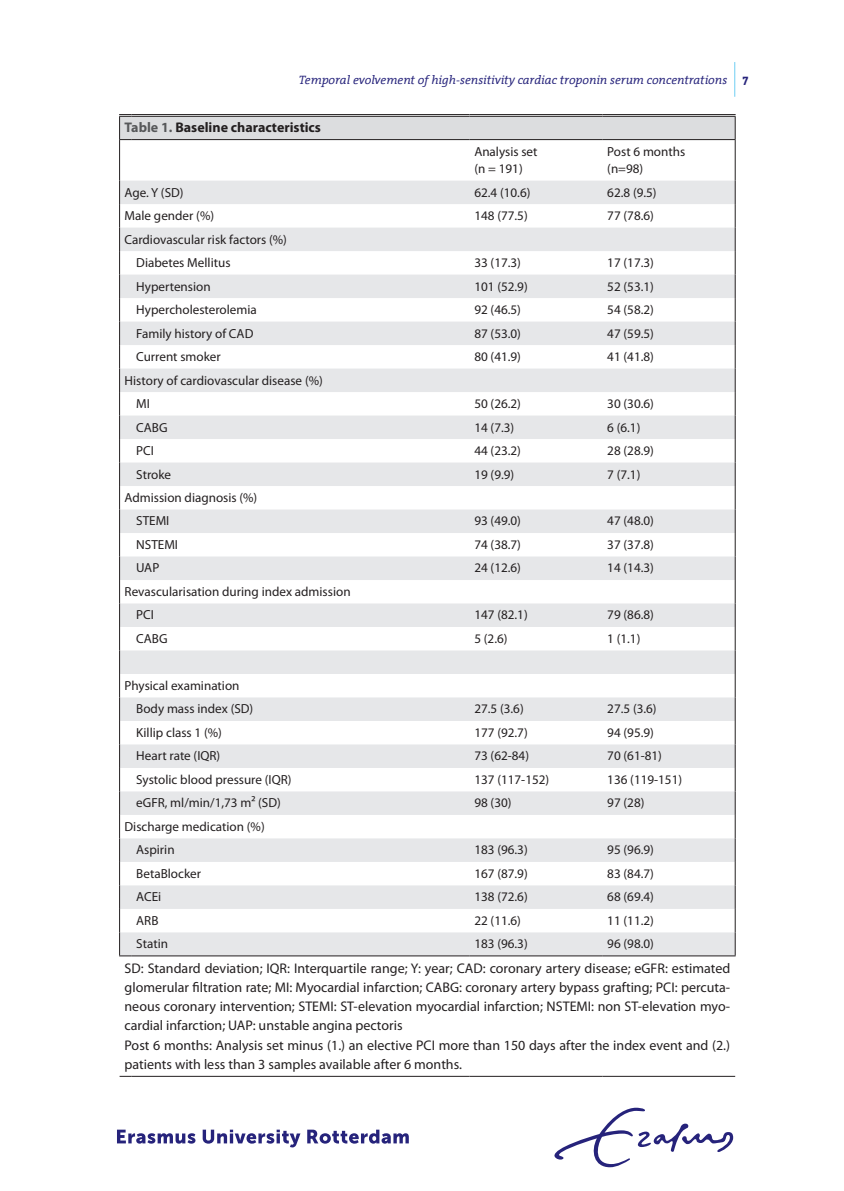
<style>
.page{position:relative;width:844px;height:1191px;background:#fff}
.page>*{position:absolute;margin:0;border:0;box-sizing:border-box;transform-origin:0 0}
.t1{font:14px/19.2px "Myriad Pro";color:#231f20}
.t2{font:700 14px "Myriad Pro";color:#231f20}
.t3{font:13.12px/23.4px "Myriad Pro";color:#231f20}
.t4{font:italic 12.25px "The Serif Office";color:#26237b}
.s1{font-weight:700;font-style:normal}
.s2{color:#57585a}
</style>
<div class="page">
<div style="left:119px;top:115px;width:616px;height:25px;background:#dcdddf"></div>
<svg style="left:131px;top:181px;width:603px;height:774px;fill:#e6e7e9"></svg>
<hr style="left:131px;top:114px;width:338px;height:3px;background:#fff">
<hr style="left:469px;top:114px;width:133px;height:3px;background:#fff">
<hr style="left:602px;top:114px;width:133px;height:3px;background:#fff">
<hr style="left:131px;top:114px;width:338px;height:1px;background:#231f20">
<hr style="left:131px;top:116px;width:338px;height:1px;background:#231f20">
<hr style="left:469px;top:114px;width:133px;height:1px;background:#231f20">
<hr style="left:469px;top:116px;width:133px;height:1px;background:#231f20">
<hr style="left:602px;top:114px;width:133px;height:1px;background:#231f20">
<hr style="left:602px;top:116px;width:133px;height:1px;background:#231f20">
<hr style="left:131px;top:139px;width:338px;height:1px;background:#231f20">
<hr style="left:469px;top:139px;width:133px;height:1px;background:#231f20">
<hr style="left:602px;top:139px;width:133px;height:1px;background:#231f20">
<svg style="left:119px;top:114px;width:12px;height:26px"></svg>
<hr style="left:119px;top:140px;width:1px;height:41px;background:#231f20">
<svg style="left:734px;top:117px;width:1px;height:22px"></svg>
<hr style="left:734px;top:140px;width:1px;height:41px;background:#231f20">
<svg style="left:734px;top:181px;width:1px;height:774px"></svg>
<svg style="left:119px;top:1076px;width:12px;height:1px"></svg>
<hr style="left:131px;top:1076px;width:338px;height:1px;background:#231f20">
<hr style="left:469px;top:1076px;width:133px;height:1px;background:#231f20">
<hr style="left:602px;top:1076px;width:133px;height:1px;background:#231f20">
<svg style="left:119px;top:181px;width:12px;height:775px"></svg>
<hr style="left:131px;top:955px;width:338px;height:1px;background:#231f20">
<hr style="left:469px;top:955px;width:133px;height:1px;background:#231f20">
<hr style="left:602px;top:955px;width:133px;height:1px;background:#231f20">
<svg style="left:117px;top:1129px;width:78px;height:14px"></svg>
<svg style="left:203px;top:1129px;width:97px;height:18px"></svg>
<svg style="left:307px;top:1129px;width:101px;height:14px"></svg>
<svg style="left:554px;top:1107px;width:179px;height:60px"></svg>
<hr style="left:734px;top:62px;width:1px;height:35px;background:#6fcef4">
<p class="t4" style="left:299px;top:73px;width:451px">Temporal evolvement of high-sensitivity cardiac troponin serum concentrations <span class="s1">7</span></p>
<p class="t2" style="left:124px;top:118px;width:198px"><span class="s2">Table 1.</span> Baseline characteristics</p>
<p class="t3" style="left:474px;top:142px;width:65px;line-height:17.5px">Analysis set (n = 191)</p>
<p class="t3" style="left:607px;top:142px;width:79px;line-height:17.5px">Post 6 months (n=98)</p>
<p class="t3" style="left:124px;top:180px;width:60px">Age. Y (SD)</p>
<p class="t3" style="left:474px;top:180px;width:58px">62.4 (10.6)</p>
<p class="t3" style="left:607px;top:180px;width:51px">62.8 (9.5)</p>
<p class="t3" style="left:124px;top:204px;width:91px">Male gender (%)</p>
<p class="t3" style="left:474px;top:204px;width:55px">148 (77.5)</p>
<p class="t3" style="left:607px;top:204px;width:48px">77 (78.6)</p>
<p class="t3" style="left:136px;top:227px;width:152px;text-indent:-12px">Cardiovascular risk factors (%)<br>Diabetes Mellitus</p>
<p class="t3" style="left:474px;top:251px;width:48px">33 (17.3)</p>
<p class="t3" style="left:607px;top:251px;width:48px">17 (17.3)</p>
<p class="t3" style="left:136px;top:274px;width:76px">Hypertension</p>
<p class="t3" style="left:474px;top:274px;width:55px">101 (52.9)</p>
<p class="t3" style="left:607px;top:274px;width:48px">52 (53.1)</p>
<p class="t3" style="left:136px;top:298px;width:122px">Hypercholesterolemia</p>
<p class="t3" style="left:474px;top:298px;width:48px">92 (46.5)</p>
<p class="t3" style="left:607px;top:298px;width:48px">54 (58.2)</p>
<p class="t3" style="left:136px;top:321px;width:119px">Family history of CAD</p>
<p class="t3" style="left:474px;top:321px;width:48px">87 (53.0)</p>
<p class="t3" style="left:607px;top:321px;width:48px">47 (59.5)</p>
<p class="t3" style="left:136px;top:345px;width:86px">Current smoker</p>
<p class="t3" style="left:474px;top:345px;width:48px">80 (41.9)</p>
<p class="t3" style="left:607px;top:345px;width:48px">41 (41.8)</p>
<p class="t3" style="left:136px;top:368px;width:188px;text-indent:-12px">History of cardiovascular disease (%)<br>MI</p>
<p class="t3" style="left:474px;top:392px;width:48px">50 (26.2)</p>
<p class="t3" style="left:607px;top:392px;width:48px">30 (30.6)</p>
<p class="t3" style="left:136px;top:415px;width:33px">CABG</p>
<p class="t3" style="left:474px;top:415px;width:41px">14 (7.3)</p>
<p class="t3" style="left:607px;top:415px;width:35px">6 (6.1)</p>
<p class="t3" style="left:136px;top:439px;width:19px">PCI</p>
<p class="t3" style="left:474px;top:439px;width:48px">44 (23.2)</p>
<p class="t3" style="left:607px;top:439px;width:48px">28 (28.9)</p>
<p class="t3" style="left:136px;top:462px;width:36px">Stroke</p>
<p class="t3" style="left:474px;top:462px;width:41px">19 (9.9)</p>
<p class="t3" style="left:607px;top:462px;width:35px">7 (7.1)</p>
<p class="t3" style="left:136px;top:485px;width:122px;text-indent:-12px">Admission diagnosis (%)<br>STEMI</p>
<p class="t3" style="left:474px;top:509px;width:48px">93 (49.0)</p>
<p class="t3" style="left:607px;top:509px;width:48px">47 (48.0)</p>
<p class="t3" style="left:136px;top:532px;width:43px">NSTEMI</p>
<p class="t3" style="left:474px;top:532px;width:48px">74 (38.7)</p>
<p class="t3" style="left:607px;top:532px;width:48px">37 (37.8)</p>
<p class="t3" style="left:136px;top:556px;width:25px">UAP</p>
<p class="t3" style="left:474px;top:556px;width:48px">24 (12.6)</p>
<p class="t3" style="left:607px;top:556px;width:48px">14 (14.3)</p>
<p class="t3" style="left:136px;top:579px;width:216px;text-indent:-12px">Revascularisation during index admission<br>PCI</p>
<p class="t3" style="left:474px;top:603px;width:55px">147 (82.1)</p>
<p class="t3" style="left:607px;top:603px;width:48px">79 (86.8)</p>
<p class="t3" style="left:136px;top:626px;width:33px">CABG</p>
<p class="t3" style="left:474px;top:626px;width:35px">5 (2.6)</p>
<p class="t3" style="left:607px;top:626px;width:35px">1 (1.1)</p>
<p class="t3" style="left:136px;top:673px;width:118px;text-indent:-12px">Physical examination<br>Body mass index (SD)</p>
<p class="t3" style="left:474px;top:697px;width:51px">27.5 (3.6)</p>
<p class="t3" style="left:607px;top:697px;width:51px">27.5 (3.6)</p>
<p class="t3" style="left:136px;top:720px;width:87px">Killip class 1 (%)</p>
<p class="t3" style="left:474px;top:720px;width:55px">177 (92.7)</p>
<p class="t3" style="left:607px;top:720px;width:48px">94 (95.9)</p>
<p class="t3" style="left:136px;top:744px;width:86px">Heart rate (IQR)</p>
<p class="t3" style="left:474px;top:744px;width:56px">73 (62-84)</p>
<p class="t3" style="left:607px;top:744px;width:56px">70 (61-81)</p>
<p class="t3" style="left:136px;top:767px;width:157px">Systolic blood pressure (IQR)</p>
<p class="t3" style="left:474px;top:767px;width:76px">137 (117-152)</p>
<p class="t3" style="left:607px;top:767px;width:76px">136 (119-151)</p>
<p class="t3" style="left:136px;top:791px;width:146px">eGFR, ml/min/1,73 m² (SD)</p>
<p class="t3" style="left:474px;top:791px;width:39px">98 (30)</p>
<p class="t3" style="left:607px;top:791px;width:39px">97 (28)</p>
<p class="t3" style="left:136px;top:814px;width:130px;text-indent:-12px">Discharge medication (%)<br>Aspirin</p>
<p class="t3" style="left:474px;top:838px;width:55px">183 (96.3)</p>
<p class="t3" style="left:607px;top:838px;width:48px">95 (96.9)</p>
<p class="t3" style="left:136px;top:861px;width:66px">BetaBlocker</p>
<p class="t3" style="left:474px;top:861px;width:55px">167 (87.9)</p>
<p class="t3" style="left:607px;top:861px;width:48px">83 (84.7)</p>
<p class="t3" style="left:136px;top:885px;width:26px">ACEi</p>
<p class="t3" style="left:474px;top:885px;width:55px">138 (72.6)</p>
<p class="t3" style="left:607px;top:885px;width:48px">68 (69.4)</p>
<p class="t3" style="left:136px;top:908px;width:24px">ARB</p>
<p class="t3" style="left:474px;top:908px;width:48px">22 (11.6)</p>
<p class="t3" style="left:607px;top:908px;width:48px">11 (11.2)</p>
<p class="t3" style="left:136px;top:932px;width:33px">Statin</p>
<p class="t3" style="left:474px;top:932px;width:55px">183 (96.3)</p>
<p class="t3" style="left:607px;top:932px;width:48px">96 (98.0)</p>
<p class="t1" style="left:124px;top:958px;width:607px">SD: Standard deviation; IQR: Interquartile range; Y: year; CAD: coronary artery disease; eGFR: estimated glomerular filtration rate; MI: Myocardial infarction; CABG: coronary artery bypass grafting; PCI: percuta&shy;neous coronary intervention; STEMI: ST-elevation myocardial infarction; NSTEMI: non ST-elevation myo&shy;cardial infarction; UAP: unstable angina pectoris<br>Post 6 months: Analysis set minus (1.) an elective PCI more than 150 days after the index event and (2.) patients with less than 3 samples available after 6 months.</p>
</div>
